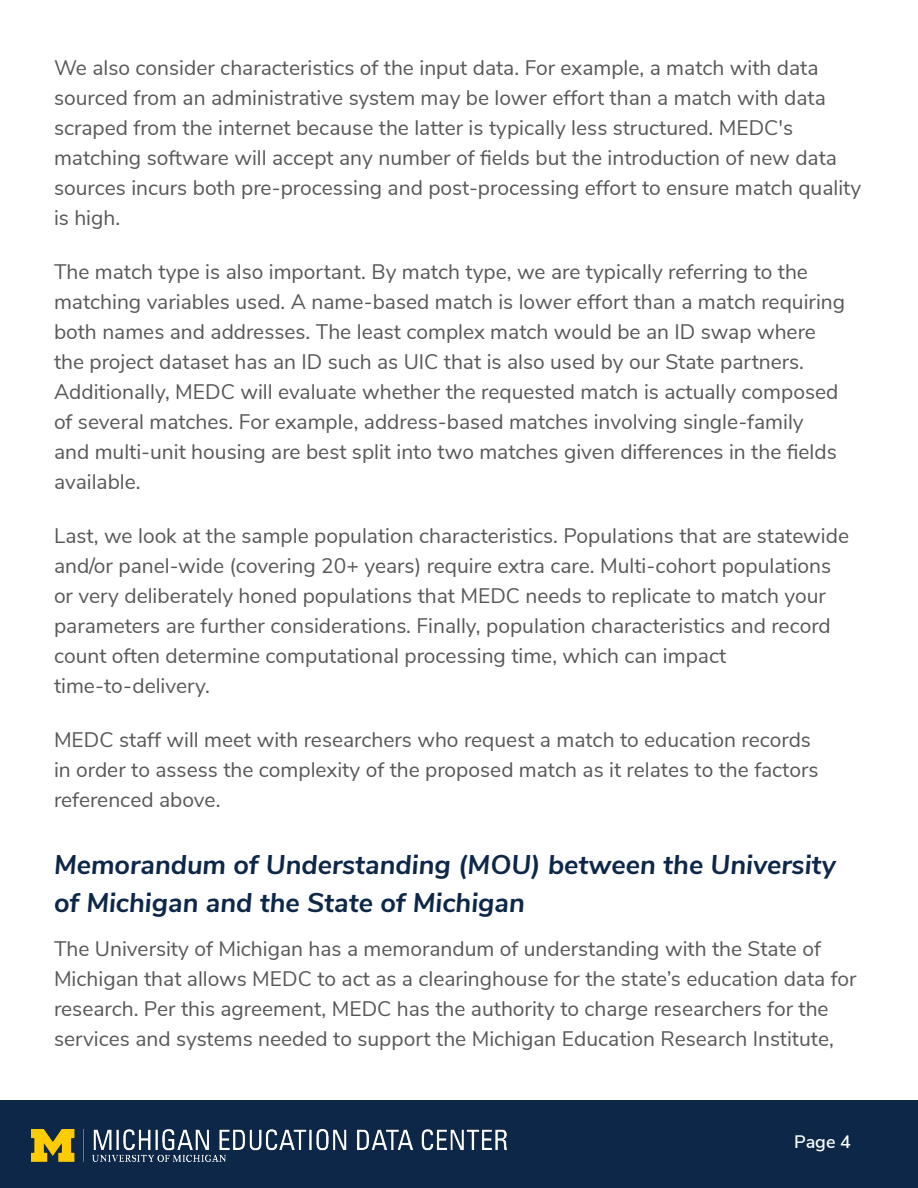
<style>
.page{position:relative;width:918px;height:1188px;background:#fff}
.page>*{position:absolute;margin:0;border:0;box-sizing:border-box;transform-origin:0 0}
.t1{font:italic 700 27px/37.5px "Nunito Sans";color:#0d2749}
.t2{font:21px/30px "Nunito Sans";color:#57585a}
.t3{font:600 18px "Nunito Sans";color:#fff}
</style>
<div class="page">
<div style="left:0;top:1101px;width:918px;height:87px;background:#0d2749"></div>
<img style="left:32px;top:1130px;width:475px;height:31px">
<p class="t2" style="left:54px;top:53px;width:809px">We also consider characteristics of the input data. For example, a match with data sourced from an administrative system may be lower effort than a match with data scraped from the internet because the latter is typically less structured. MEDC's matching software will accept any number of fields but the introduction of new data sources incurs both pre-processing and post-processing effort to ensure match quality is high.</p>
<p class="t2" style="left:54px;top:257px;width:793px">The match type is also important. By match type, we are typically referring to the matching variables used. A name-based match is lower effort than a match requiring both names and addresses. The least complex match would be an ID swap where the project dataset has an ID such as UIC that is also used by our State partners.<br>Additionally, MEDC will evaluate whether the requested match is actually composed of several matches. For example, address-based matches involving single-family<br>and multi-unit housing are best split into two matches given differences in the fields available.</p>
<p class="t2" style="left:54px;top:521px;width:797px">Last, we look at the sample population characteristics. Populations that are statewide and/or panel-wide (covering 20+ years) require extra care. Multi-cohort populations or very deliberately honed populations that MEDC needs to replicate to match your parameters are further considerations. Finally, population characteristics and record count often determine computational processing time, which can impact time-to-delivery.</p>
<p class="t2" style="left:54px;top:725px;width:766px">MEDC staff will meet with researchers who request a match to education records in order to assess the complexity of the proposed match as it relates to the factors referenced above.</p>
<p class="t1" style="left:54px;top:846px;width:783px">Memorandum of Understanding (MOU) between the University of Michigan and the State of Michigan</p>
<p class="t2" style="left:54px;top:934px;width:804px">The University of Michigan has a memorandum of understanding with the State of Michigan that allows MEDC to act as a clearinghouse for the state’s education data for research. Per this agreement, MEDC has the authority to charge researchers for the services and systems needed to support the Michigan Education Research Institute,</p>
<p class="t3" style="left:794px;top:1130px;width:58px">Page 4</p>
</div>
